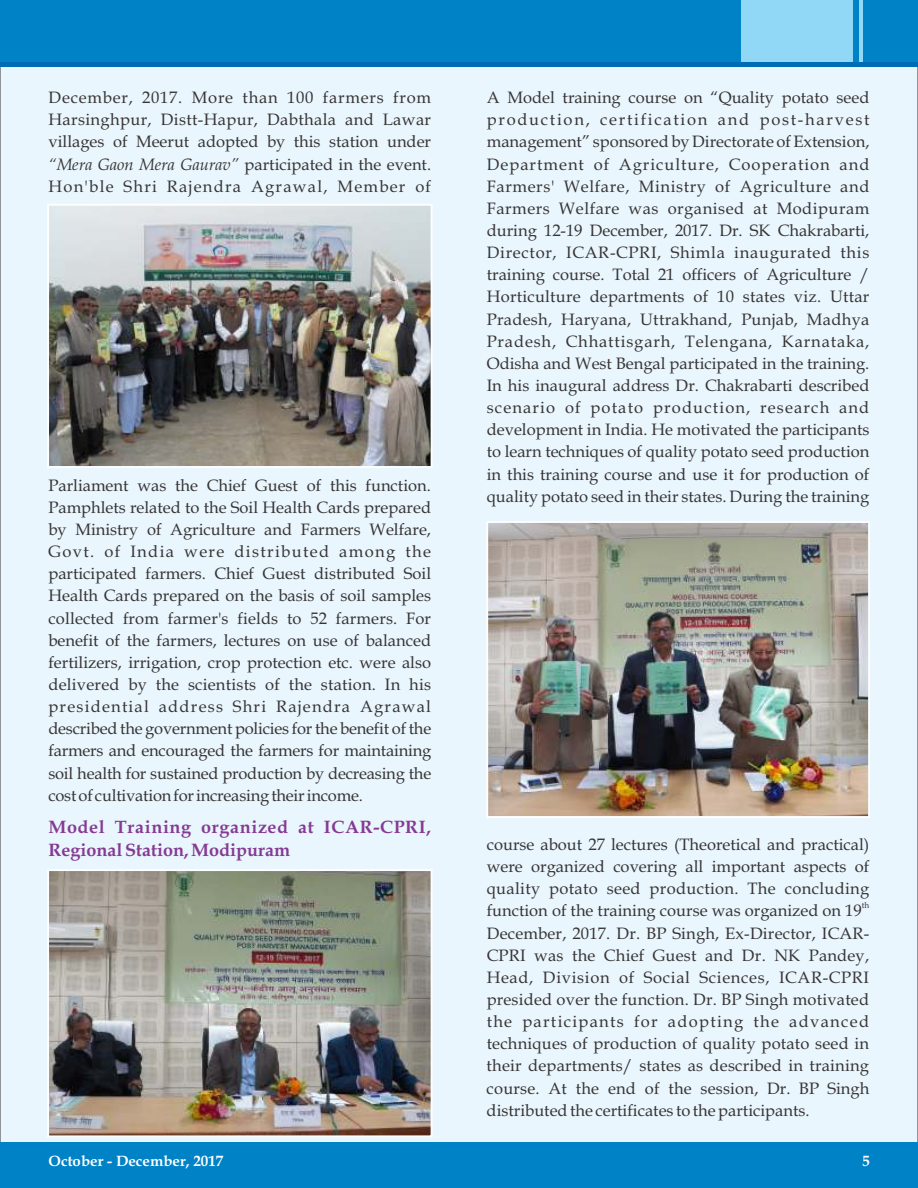
<style>
.page{position:relative;width:918px;height:1188px;background:#fff}
.page>*{position:absolute;margin:0;border:0;box-sizing:border-box;transform-origin:0 0}
.t1{font:700 18px/23.1px "Book Antiqua";letter-spacing:.035em;color:#853a93}
.t2{font:16.5px/22.2px "Book Antiqua";letter-spacing:.01em;color:#373435;text-align:justify}
.t3{font:700 15px "Book Antiqua";color:#fefefe}
.t4{font:8.25px "Book Antiqua";color:#373435}
.s1{font-style:italic}
</style>
<div class="page">
<div style="left:0;top:66px;width:918px;height:1077px;background:#e9f6fd"></div>
<div style="left:0;top:0;width:918px;height:62px;background:#0082c6"></div>
<div style="left:742px;top:0;width:176px;height:62px;background:#91d8f7"></div>
<div style="left:853px;top:0;width:6px;height:62px;background:#0082c6"></div>
<div style="left:864px;top:0;width:54px;height:62px;background:#0082c6"></div>
<div style="left:0;top:1143px;width:918px;height:45px;background:#0082c6"></div>
<hr style="left:0;top:62px;width:918px;height:4px;background:#006cb5">
<img style="left:50px;top:207px;width:380px;height:258px">
<div style="left:47px;top:204px;width:386px;height:264px;border:2px solid #fefefe"></div>
<img style="left:50px;top:872px;width:380px;height:262px">
<div style="left:47px;top:869px;width:386px;height:268px;border:2px solid #fefefe"></div>
<img style="left:489px;top:524px;width:378px;height:291px">
<div style="left:486px;top:521px;width:384px;height:297px;border:2px solid #fefefe"></div>
<p class="t2" style="left:48px;top:88px;width:384px">December, 2017. More than 100 farmers from Harsinghpur, Distt-Hapur, Dabthala and Lawar villages of Meerut adopted by this station under <span class="s1">“Mera Gaon Mera Gaurav”</span> participated in the event.<br>Hon'ble Shri Rajendra Agrawal, Member of</p>
<p class="t2" style="left:48px;top:476px;width:384px">Parliament was the Chief Guest of this function.<br>Pamphlets related to the Soil Health Cards prepared by Ministry of Agriculture and Farmers Welfare, Govt. of India were distributed among the participated farmers. Chief Guest distributed Soil Health Cards prepared on the basis of soil samples collected from farmer's fields to 52 farmers. For benefit of the farmers, lectures on use of balanced fertilizers, irrigation, crop protection etc. were also delivered by the scientists of the station. In his presidential address Shri Rajendra Agrawal described the government policies for the benefit of the farmers and encouraged the farmers for maintaining soil health for sustained production by decreasing the costof cultivationforincreasingtheirincome.</p>
<p class="t1" style="left:48px;top:817px;width:384px">Model Training organized at ICAR-CPRI,<br>Regional Station, Modipuram</p>
<p class="t2" style="left:487px;top:88px;width:384px">A Model training course on “Quality potato seed production, certification and post-harvest management” sponsored by Directorate of Extension, Department of Agriculture, Cooperation and Farmers' Welfare, Ministry of Agriculture and Farmers Welfare was organised at Modipuram during 12-19 December, 2017. Dr. SK Chakrabarti, Director, ICAR-CPRI, Shimla inaugurated this training course. Total 21 officers of Agriculture / Horticulture departments of 10 states viz. Uttar Pradesh, Haryana, Uttrakhand, Punjab, Madhya Pradesh, Chhattisgarh, Telengana, Karnataka, Odisha and West Bengal participated in the training.<br>In his inaugural address Dr. Chakrabarti described scenario of potato production, research and development in India. He motivated the participants to learn techniques of quality potato seed production in this training course and use it for production of quality potato seed in their states. During the training</p>
<p class="t2" style="left:487px;top:835px;width:384px">course about 27 lectures (Theoretical and practical) were organized covering all important aspects of quality potato seed production. The concluding</p>
<p class="t4" style="left:862px;top:902px;width:9px">th</p>
<p class="t2" style="left:487px;top:902px;width:384px;text-align:left">function of the training course was organized on 19<br>December, 2017. Dr. BP Singh, Ex-Director, ICAR-CPRI was the Chief Guest and Dr. NK Pandey, Head, Division of Social Sciences, ICAR-CPRI presided over the function. Dr. BP Singh motivated the participants for adopting the advanced techniques of production of quality potato seed in their departments/ states as described in training course. At the end of the session, Dr. BP Singh distributed the certificates to the participants.</p>
<p class="t3" style="left:49px;top:1155px;width:176px">October - December, 2017</p>
<p class="t3" style="left:863px;top:1155px;width:9px">5</p>
</div>
